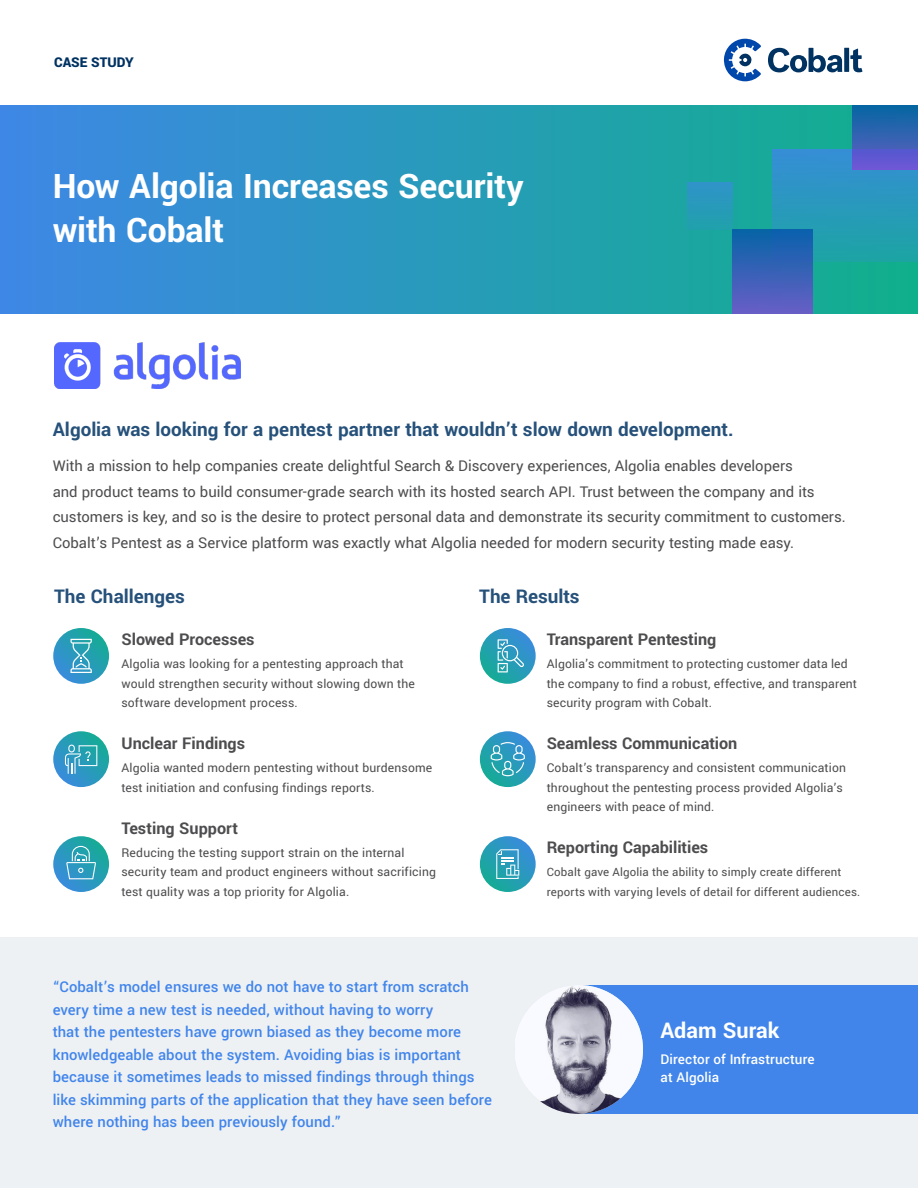
<style>
.page{position:relative;width:918px;height:1188px;background:#fff}
.page>*{position:absolute;margin:0;border:0;box-sizing:border-box;transform-origin:0 0}
.t1{font:700 37.5px/43.5px "Yantramanav";letter-spacing:-.005em;color:#fff}
.t2{font:700 24px "Yantramanav";color:#fff}
.t3{font:700 21px "Yantramanav";color:#26517a}
.t4{font:700 18px "Yantramanav";color:#4d4d4f}
.t5{font:16.5px/25.5px "Yantramanav";color:#4d4d4f}
.t6{font:500 16.5px/22.5px "Yantramanav";letter-spacing:.005em;color:#4185eb}
.t7{font:500 15px/18px "Yantramanav";letter-spacing:.005em;color:#fff}
.t8{font:900 15px "Yantramanav";color:#003262}
.t9{font:13.5px/19.5px "Yantramanav";letter-spacing:.01em;color:#4d4d4f}
.t10{font:12.75px/19.5px "Yantramanav";letter-spacing:.01em;color:#4d4d4f}
</style>
<div class="page">
<div style="left:0;top:105px;width:918px;height:209px;background:linear-gradient(to right,#3e88e6,#11ae8c)"></div>
<div style="left:773px;top:150px;width:145px;height:112px;background:linear-gradient(to bottom,#368ed6,#1ca4a3)"></div>
<div style="left:687px;top:182px;width:46px;height:47px;background:linear-gradient(to right,#289abb,#289aba)"></div>
<div style="left:733px;top:230px;width:80px;height:84px;background:linear-gradient(to bottom,#0862a8,#665fc5)"></div>
<div style="left:853px;top:105px;width:65px;height:64px;background:linear-gradient(to bottom,#00699b,#6e57d5)"></div>
<svg style="left:724px;top:39px;width:37px;height:42px"></svg>
<svg style="left:850px;top:49px;width:12px;height:23px"></svg>
<svg style="left:768px;top:48px;width:74px;height:24px"></svg>
<div style="left:844px;top:48px;width:5px;height:24px;background:#003262"></div>
<div style="left:0;top:937px;width:918px;height:251px;background:#eef1f4"></div>
<div style="left:579px;top:985px;width:339px;height:129px;background:#4185eb"></div>
<img style="left:515px;top:985px;width:128px;height:129px">
<svg style="left:53px;top:628px;width:56px;height:56px;background:#2d9dba"></svg>
<svg style="left:480px;top:628px;width:56px;height:56px;background:#2e9fb9"></svg>
<svg style="left:53px;top:731px;width:56px;height:56px;background:#2e9eba"></svg>
<svg style="left:53px;top:836px;width:56px;height:56px"></svg>
<svg style="left:480px;top:836px;width:56px;height:56px;background:#2c9dba"></svg>
<svg style="left:480px;top:731px;width:56px;height:56px"></svg>
<img style="left:54px;top:342px;width:187px;height:47px">
<svg style="left:70px;top:639px;width:22px;height:34px"></svg>
<svg style="left:66px;top:846px;width:30px;height:33px"></svg>
<svg style="left:65px;top:745px;width:32px;height:29px"></svg>
<svg style="left:498px;top:639px;width:26px;height:33px"></svg>
<svg style="left:491px;top:742px;width:34px;height:34px"></svg>
<svg style="left:496px;top:849px;width:23px;height:30px"></svg>
<p class="t8" style="left:54px;top:53px;width:81px">CASE STUDY</p>
<h1 class="t1" style="left:53px;top:166px;width:473px">How Algolia Increases Security with Cobalt</h1>
<h3 class="t3" style="left:53px;top:417px;width:682px">Algolia was looking for a pentest partner that wouldn’t slow down development.</h3>
<p class="t5" style="left:53px;top:454px;width:794px">With a mission to help companies create delightful Search &amp; Discovery experiences, Algolia enables developers<br>and product teams to build consumer-grade search with its hosted search API. Trust between the company and its customers is key, and so is the desire to protect personal data and demonstrate its security commitment to customers.<br>Cobalt’s Pentest as a Service platform was exactly what Algolia needed for modern security testing made easy.</p>
<h3 class="t3" style="left:54px;top:584px;width:132px">The Challenges</h3>
<h3 class="t4" style="left:122px;top:628px;width:135px">Slowed Processes</h3>
<p class="t9" style="left:122px;top:654px;width:295px">Algolia was looking for a pentesting approach that would strengthen security without slowing down the software development process.</p>
<h3 class="t4" style="left:122px;top:732px;width:125px">Unclear Findings</h3>
<p class="t9" style="left:122px;top:758px;width:312px">Algolia wanted modern pentesting without burdensome test initiation and confusing findings reports.</p>
<h3 class="t4" style="left:122px;top:817px;width:118px">Testing Support</h3>
<p class="t9" style="left:122px;top:843px;width:316px">Reducing the testing support strain on the internal security team and product engineers without sacrificing test quality was a top priority for Algolia.</p>
<h3 class="t3" style="left:479px;top:584px;width:102px">The Results</h3>
<h3 class="t4" style="left:547px;top:628px;width:171px">Transparent Pentesting</h3>
<p class="t9" style="left:547px;top:654px;width:312px">Algolia’s commitment to protecting customer data led the company to find a robust, effective, and transparent security program with Cobalt.</p>
<h3 class="t4" style="left:547px;top:732px;width:192px">Seamless Communication</h3>
<p class="t9" style="left:547px;top:758px;width:301px">Cobalt’s transparency and consistent communication throughout the pentesting process provided Algolia’s engineers with peace of mind.</p>
<h3 class="t4" style="left:547px;top:836px;width:163px">Reporting Capabilities</h3>
<p class="t10" style="left:547px;top:862px;width:315px">Cobalt gave Algolia the ability to simply create different reports with varying levels of detail for different audiences.</p>
<p class="t6" style="left:53px;top:976px;width:441px">“Cobalt’s model ensures we do not have to start from scratch every time a new test is needed, without having to worry<br>that the pentesters have grown biased as they become more knowledgeable about the system. Avoiding bias is important because it sometimes leads to missed findings through things like skimming parts of the application that they have seen before where nothing has been previously found.”</p>
<h2 class="t2" style="left:661px;top:1016px;width:120px">Adam Surak</h2>
<p class="t7" style="left:661px;top:1050px;width:156px">Director of Infrastructure at Algolia</p>
</div>
